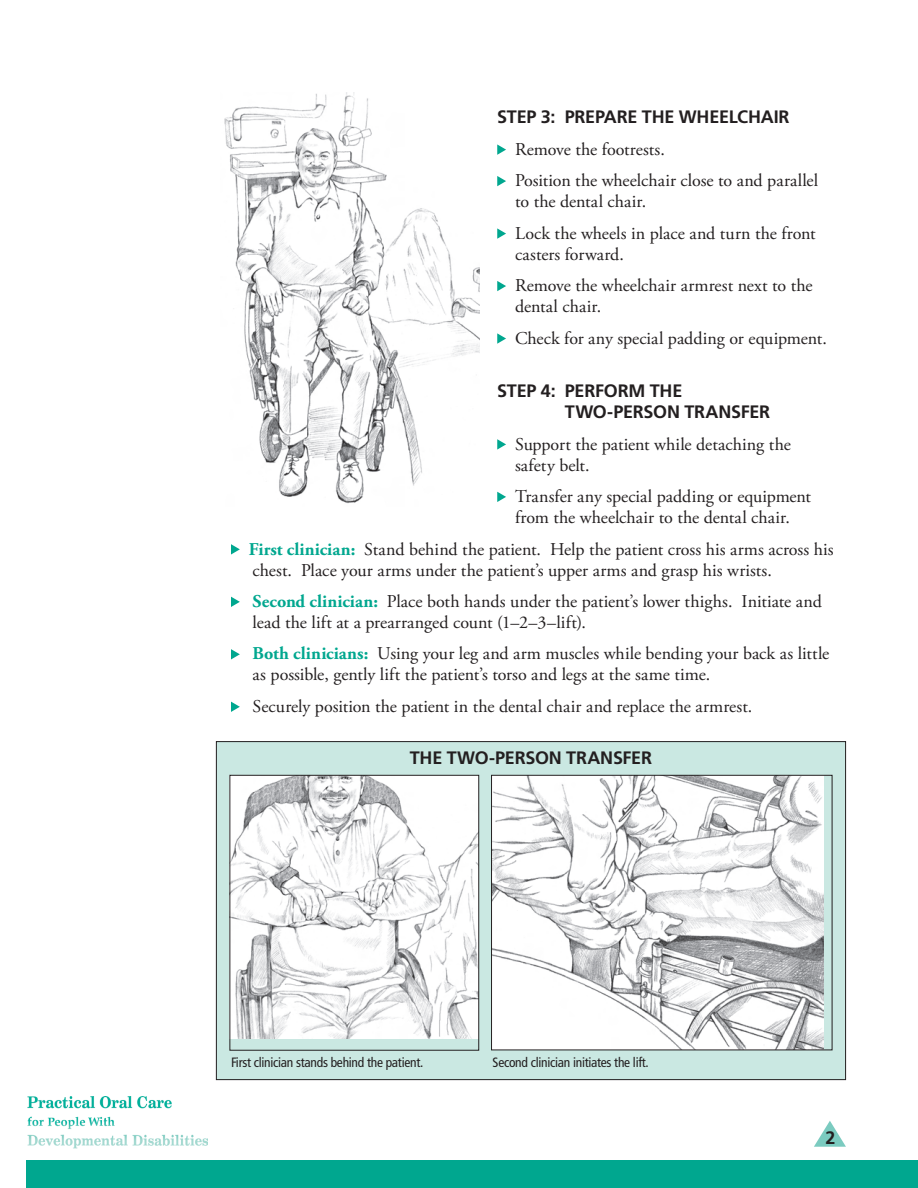
<style>
.page{position:relative;width:918px;height:1188px;background:#fff}
.page>*{position:absolute;margin:0;border:0;box-sizing:border-box;transform-origin:0 0}
.LI_Title{font:18px/21px "Adobe Garamond Pro";color:#231f20}
.t1{font:700 18px/21px "Frutiger LT Std";letter-spacing:-.015em;color:#231f20}
.t2{font:condensed 13.5px "Frutiger LT Std";letter-spacing:-.02em;color:#231f20}
.s1{font-weight:700;color:#00a78f}
</style>
<div class="page">
<img style="left:224px;top:92px;width:255px;height:412px">
<svg style="left:497px;top:144px;width:9px;height:11px"></svg>
<svg style="left:497px;top:176px;width:9px;height:10px"></svg>
<svg style="left:497px;top:228px;width:9px;height:11px"></svg>
<svg style="left:497px;top:281px;width:9px;height:10px"></svg>
<svg style="left:497px;top:333px;width:9px;height:11px"></svg>
<svg style="left:497px;top:439px;width:9px;height:11px"></svg>
<svg style="left:497px;top:492px;width:9px;height:10px"></svg>
<svg style="left:231px;top:544px;width:9px;height:11px"></svg>
<svg style="left:231px;top:597px;width:9px;height:10px"></svg>
<svg style="left:231px;top:649px;width:9px;height:10px"></svg>
<svg style="left:231px;top:702px;width:9px;height:10px"></svg>
<div style="left:27px;top:1161px;width:891px;height:27px;background:#00a78f"></div>
<div style="left:216px;top:742px;width:630px;height:338px;background:#cae8e2"></div>
<img style="left:232px;top:777px;width:245px;height:261px">
<div style="left:230px;top:775px;width:249px;height:276px;border:1px solid #231f20"></div>
<img style="left:493px;top:777px;width:330px;height:271px">
<div style="left:491px;top:775px;width:341px;height:275px;border:1px solid #231f20"></div>
<svg style="left:814px;top:1121px;width:32px;height:26px"></svg>
<img style="left:27px;top:1096px;width:181px;height:53px">
<h2 class="t1" style="left:497px;top:106px;width:294px">STEP 3: PREPARE THE WHEELCHAIR</h2>
<p class="LI_Title" style="left:515px;top:139px;width:151px">Remove the footrests.</p>
<p class="LI_Title" style="left:515px;top:171px;width:305px">Position the wheelchair close to and parallel to the dental chair.</p>
<p class="LI_Title" style="left:515px;top:223px;width:302px">Lock the wheels in place and turn the front casters forward.</p>
<p class="LI_Title" style="left:515px;top:276px;width:299px">Remove the wheelchair armrest next to the dental chair.</p>
<p class="LI_Title" style="left:515px;top:328px;width:313px">Check for any special padding or equipment.</p>
<h2 class="t1" style="left:565px;top:380px;width:207px;text-indent:-68px">STEP 4: PERFORM THE<br>TWO-PERSON TRANSFER</h2>
<p class="LI_Title" style="left:515px;top:434px;width:277px">Support the patient while detaching the safety belt.</p>
<p class="LI_Title" style="left:515px;top:486px;width:298px">Transfer any special padding or equipment from the wheelchair to the dental chair.</p>
<p class="LI_Title" style="left:249px;top:539px;width:586px"><span class="s1">First clinician:</span> Stand behind the patient. Help the patient cross his arms across his chest. Place your arms under the patient’s upper arms and grasp his wrists.</p>
<p class="LI_Title" style="left:253px;top:591px;width:571px"><span class="s1">Second clinician:</span> Place both hands under the patient’s lower thighs. Initiate and lead the lift at a prearranged count (1–2–3–lift).</p>
<p class="LI_Title" style="left:253px;top:644px;width:578px"><span class="s1">Both clinicians:</span> Using your leg and arm muscles while bending your back as little as possible, gently lift the patient’s torso and legs at the same time.</p>
<p class="LI_Title" style="left:253px;top:696px;width:501px">Securely position the patient in the dental chair and replace the armrest.</p>
<h2 class="t1" style="left:410px;top:748px;width:244px">THE TWO-PERSON TRANSFER</h2>
<p class="t2" style="left:231px;top:1054px;width:194px">First clinician stands behind the patient.</p>
<p class="t2" style="left:493px;top:1054px;width:158px">Second clinician initiates the lift.</p>
<p class="t1" style="left:825px;top:1127px;width:12px">2</p>
</div>
